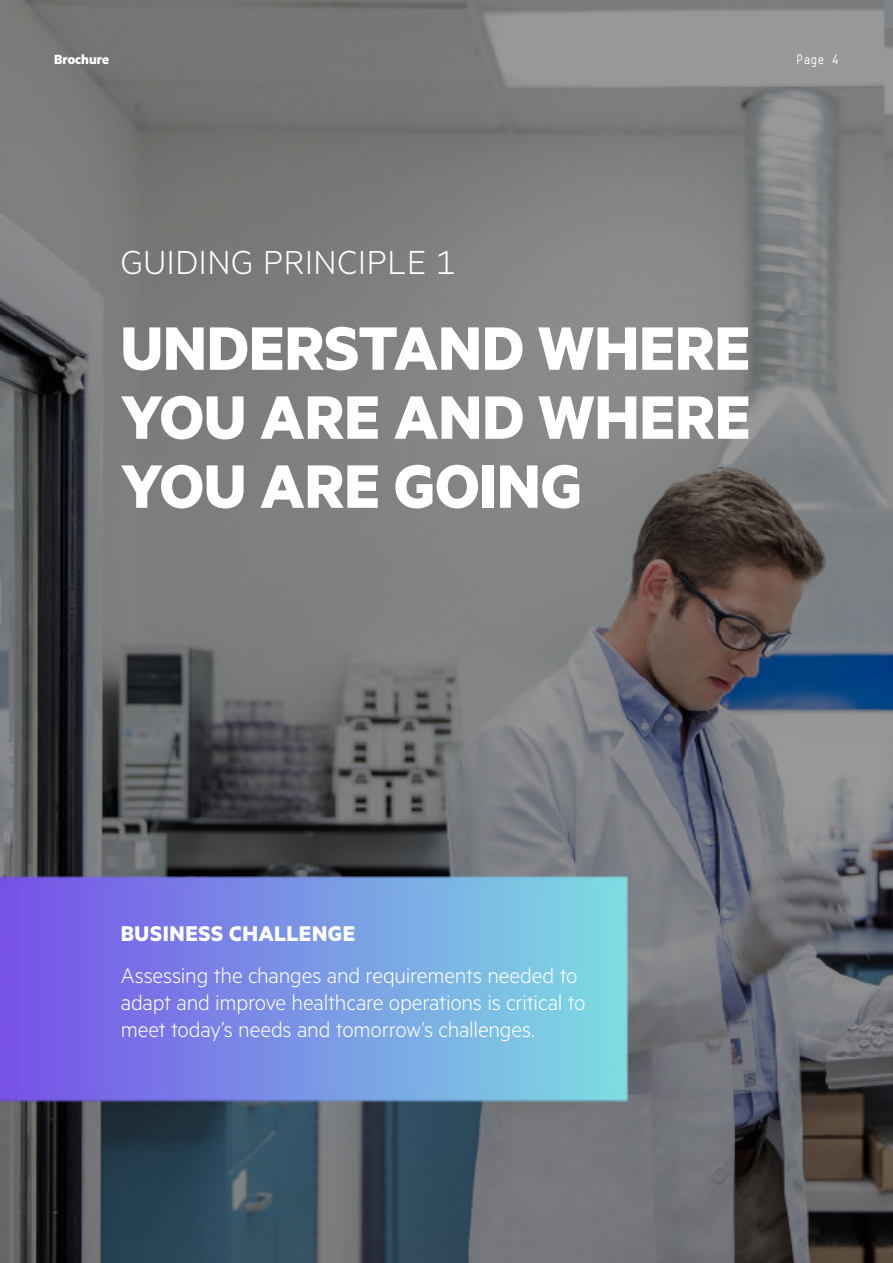
<style>
.page{position:relative;width:893px;height:1263px;background:#fff}
.page>*{position:absolute;margin:0;border:0;box-sizing:border-box;transform-origin:0 0}
.Headline_MetricHPE_B{font:700 69px/69px "Metric HPE";color:#fff;text-align:justify}
.Cover_Subhead_Metric{font:300 37.5px "Metric HPE";letter-spacing:.02em;color:#fff}
.Body_text_MetricHPE{font:300 24px/27px "Metric HPE";letter-spacing:-.01em;color:#fff}
.Body_subheadline_Met{font:700 24px "Metric HPE";letter-spacing:.025em;color:#fff}
.t1{font:700 15px "Metric HPE";color:#fff}
.Page_number_HPE_Simp{font:13.5px "HPE Simple";color:#fff}
</style>
<div class="page">
<img style="left:0;top:0;width:893px;height:1263px">
<p class="t1" style="left:54px;top:50px;width:57px">Brochure</p>
<p class="Page_number_HPE_Simp" style="left:796px;top:52px;width:44px">Page 4</p>
<p class="Cover_Subhead_Metric" style="left:121px;top:240px;width:336px">GUIDING PRINCIPLE 1</p>
<p class="Headline_MetricHPE_B" style="left:121px;top:312px;width:631px">UNDERSTAND WHERE YOU ARE AND WHERE YOU ARE GOING</p>
<p class="Body_subheadline_Met" style="left:121px;top:919px;width:236px">BUSINESS CHALLENGE</p>
<p class="Body_text_MetricHPE" style="left:121px;top:961px;width:466px">Assessing the changes and requirements needed to adapt and improve healthcare operations is critical to meet today’s needs and tomorrow’s challenges.</p>
</div>
